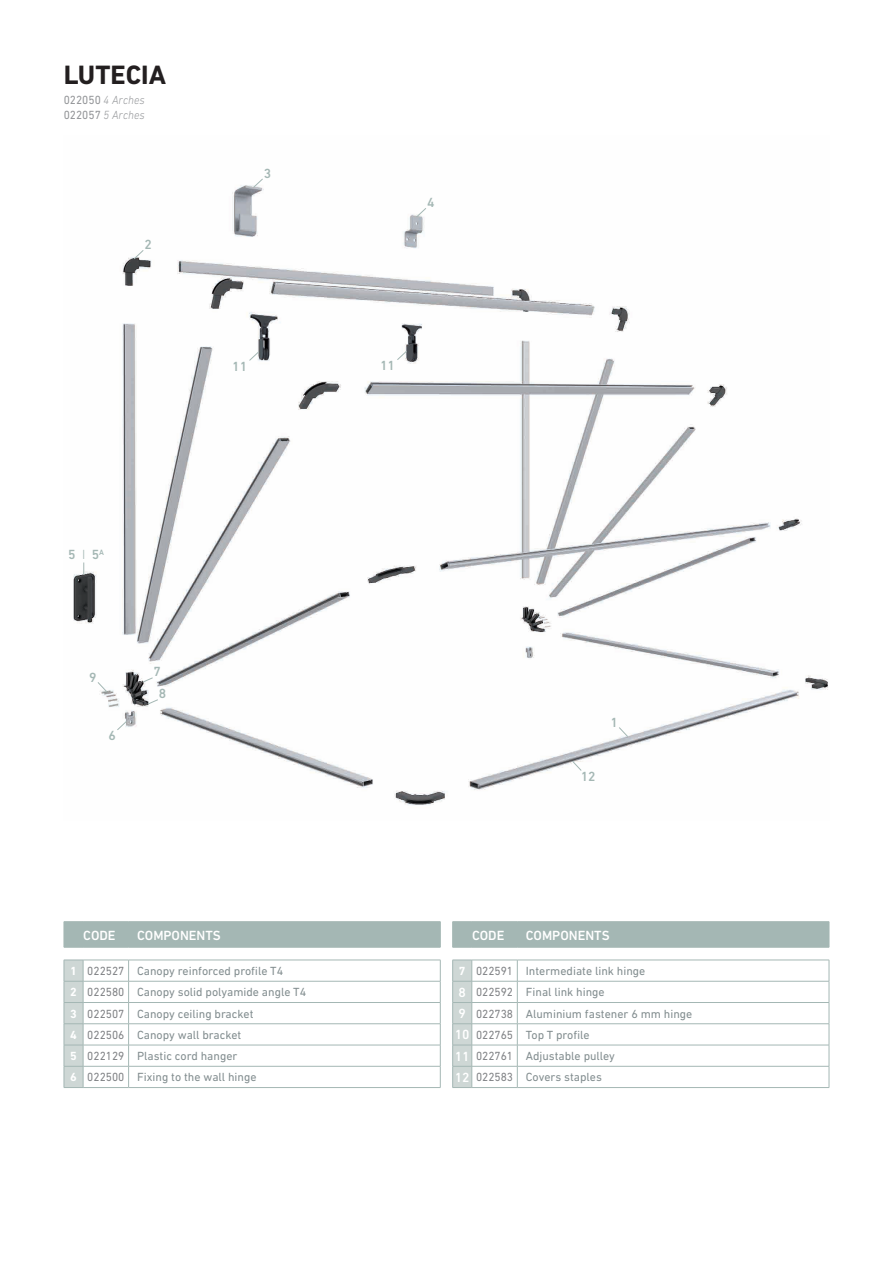
<style>
.page{position:relative;width:893px;height:1263px;background:#fff}
.page>*{position:absolute;margin:0;border:0;box-sizing:border-box;transform-origin:0 0}
._0_1_Titulo{font:700 27px "DIN Next LT Pro";color:#231f20}
.t1{font:500 13.5px "DIN Next LT Pro";color:#fff}
._0_7_Numero_Explosio{font:500 13.5px "DIN Next LT Pro";color:#a4b7b4}
.t2{font:12px "DIN Next LT Pro";color:#838e90}
.t3{font:12px "DIN Next LT Pro";color:#808285;scale:.95 1}
.t4{font:italic 300 12px "DIN Next LT Pro";color:#939598;scale:.95 1}
.t5{font:700 12px "DIN Next LT Pro";color:#fff}
.s1{font-weight:400;font-style:normal}
.s2{font-weight:300}
</style>
<div class="page">
<hr style="left:83px;top:960px;width:46px;height:1px;background:#a4b7b4">
<hr style="left:129px;top:960px;width:311px;height:1px;background:#a4b7b4">
<hr style="left:83px;top:981px;width:46px;height:1px;background:#a4b7b4">
<hr style="left:129px;top:981px;width:311px;height:1px;background:#a4b7b4">
<hr style="left:83px;top:1002px;width:46px;height:1px;background:#a4b7b4">
<hr style="left:129px;top:1002px;width:311px;height:1px;background:#a4b7b4">
<hr style="left:83px;top:1023px;width:46px;height:1px;background:#a4b7b4">
<hr style="left:129px;top:1023px;width:311px;height:1px;background:#a4b7b4">
<hr style="left:83px;top:1045px;width:46px;height:1px;background:#a4b7b4">
<hr style="left:129px;top:1045px;width:311px;height:1px;background:#a4b7b4">
<hr style="left:83px;top:1066px;width:46px;height:1px;background:#a4b7b4">
<hr style="left:129px;top:1066px;width:311px;height:1px;background:#a4b7b4">
<svg style="left:128px;top:960px;width:1px;height:127px"></svg>
<svg style="left:440px;top:960px;width:1px;height:127px"></svg>
<svg style="left:64px;top:960px;width:20px;height:128px;background:#c9d3d1"></svg>
<hr style="left:83px;top:1087px;width:46px;height:1px;background:#a4b7b4">
<hr style="left:129px;top:1087px;width:311px;height:1px;background:#a4b7b4">
<div style="left:64px;top:921px;width:377px;height:27px;background:#a4b7b4"></div>
<hr style="left:83px;top:947px;width:46px;height:1px;background:#a4b7b4">
<hr style="left:129px;top:947px;width:311px;height:1px;background:#a4b7b4">
<hr style="left:472px;top:1002px;width:45px;height:1px;background:#a4b7b4">
<hr style="left:517px;top:1002px;width:312px;height:1px;background:#a4b7b4">
<hr style="left:472px;top:1023px;width:45px;height:1px;background:#a4b7b4">
<hr style="left:517px;top:1023px;width:312px;height:1px;background:#a4b7b4">
<hr style="left:472px;top:1045px;width:45px;height:1px;background:#a4b7b4">
<hr style="left:517px;top:1045px;width:312px;height:1px;background:#a4b7b4">
<hr style="left:472px;top:1066px;width:45px;height:1px;background:#a4b7b4">
<hr style="left:517px;top:1066px;width:312px;height:1px;background:#a4b7b4">
<hr style="left:472px;top:1087px;width:45px;height:1px;background:#a4b7b4">
<hr style="left:517px;top:1087px;width:312px;height:1px;background:#a4b7b4">
<hr style="left:472px;top:960px;width:45px;height:1px;background:#a4b7b4">
<hr style="left:517px;top:960px;width:312px;height:1px;background:#a4b7b4">
<svg style="left:517px;top:960px;width:1px;height:127px"></svg>
<svg style="left:829px;top:960px;width:1px;height:127px"></svg>
<svg style="left:452px;top:960px;width:21px;height:128px;background:#c9d3d1"></svg>
<hr style="left:472px;top:981px;width:45px;height:1px;background:#a4b7b4">
<hr style="left:517px;top:981px;width:312px;height:1px;background:#a4b7b4">
<div style="left:452px;top:921px;width:378px;height:27px;background:#a4b7b4"></div>
<hr style="left:472px;top:947px;width:45px;height:1px;background:#a4b7b4">
<hr style="left:517px;top:947px;width:312px;height:1px;background:#a4b7b4">
<img style="left:73px;top:185px;width:755px;height:620px">
<svg style="left:97px;top:681px;width:11px;height:12px"></svg>
<svg style="left:618px;top:726px;width:11px;height:12px"></svg>
<svg style="left:116px;top:720px;width:12px;height:11px"></svg>
<svg style="left:396px;top:350px;width:12px;height:11px"></svg>
<svg style="left:572px;top:760px;width:10px;height:11px"></svg>
<svg style="left:248px;top:351px;width:12px;height:10px"></svg>
<svg style="left:133px;top:249px;width:11px;height:11px"></svg>
<svg style="left:252px;top:178px;width:12px;height:11px"></svg>
<svg style="left:416px;top:207px;width:11px;height:11px"></svg>
<svg style="left:147px;top:699px;width:12px;height:6px"></svg>
<svg style="left:142px;top:677px;width:12px;height:6px"></svg>
<svg style="left:83px;top:562px;width:1px;height:13px"></svg>
<p class="_0_1_Titulo" style="left:64px;top:59px;width:104px">LUTECIA</p>
<p class="t4" style="left:64px;top:93px;width:87px"><span class="s1">022050</span> 4 Arches</p>
<p class="t4" style="left:64px;top:108px;width:87px"><span class="s1">022057</span> 5 Arches</p>
<p class="_0_7_Numero_Explosio" style="left:144px;top:237px;width:9px">2</p>
<p class="_0_7_Numero_Explosio" style="left:264px;top:165px;width:9px">3</p>
<p class="_0_7_Numero_Explosio" style="left:232px;top:358px;width:16px">11</p>
<p class="_0_7_Numero_Explosio" style="left:68px;top:547px;width:37px">5 <span class="s2">I</span> 5<sup>A</sup></p>
<p class="_0_7_Numero_Explosio" style="left:89px;top:669px;width:9px">9</p>
<p class="_0_7_Numero_Explosio" style="left:109px;top:728px;width:9px">6</p>
<p class="_0_7_Numero_Explosio" style="left:154px;top:664px;width:9px">7</p>
<p class="_0_7_Numero_Explosio" style="left:159px;top:686px;width:9px">8</p>
<p class="t1" style="left:83px;top:927px;width:34px">CODE</p>
<p class="t1" style="left:137px;top:927px;width:85px">COMPONENTS</p>
<p class="t5" style="left:70px;top:964px;width:8px">1</p>
<p class="t3" style="left:87px;top:964px;width:41px">022527</p>
<p class="t2" style="left:137px;top:964px;width:148px">Canopy reinforced profile T4</p>
<p class="t5" style="left:70px;top:985px;width:8px">2</p>
<p class="t3" style="left:87px;top:985px;width:41px">022580</p>
<p class="t2" style="left:137px;top:985px;width:171px">Canopy solid polyamide angle T4</p>
<p class="t5" style="left:70px;top:1006px;width:8px">3</p>
<p class="t3" style="left:87px;top:1007px;width:41px">022507</p>
<p class="t2" style="left:137px;top:1007px;width:118px">Canopy ceiling bracket</p>
<p class="t5" style="left:70px;top:1028px;width:8px">4</p>
<p class="t3" style="left:87px;top:1028px;width:41px">022506</p>
<p class="t2" style="left:137px;top:1028px;width:106px">Canopy wall bracket</p>
<p class="t5" style="left:70px;top:1049px;width:8px">5</p>
<p class="t3" style="left:87px;top:1049px;width:41px">022129</p>
<p class="t2" style="left:137px;top:1049px;width:102px">Plastic cord hanger</p>
<p class="t5" style="left:70px;top:1070px;width:8px">6</p>
<p class="t3" style="left:87px;top:1070px;width:41px">022500</p>
<p class="t2" style="left:137px;top:1070px;width:121px">Fixing to the wall hinge</p>
<p class="_0_7_Numero_Explosio" style="left:427px;top:194px;width:9px">4</p>
<p class="_0_7_Numero_Explosio" style="left:380px;top:358px;width:16px">11</p>
<p class="_0_7_Numero_Explosio" style="left:610px;top:714px;width:9px">1</p>
<p class="_0_7_Numero_Explosio" style="left:581px;top:768px;width:16px">12</p>
<p class="t1" style="left:472px;top:927px;width:34px">CODE</p>
<p class="t1" style="left:526px;top:927px;width:85px">COMPONENTS</p>
<p class="t5" style="left:459px;top:964px;width:8px">7</p>
<p class="t3" style="left:476px;top:964px;width:41px">022591</p>
<p class="t2" style="left:526px;top:964px;width:121px">Intermediate link hinge</p>
<p class="t1" style="left:459px;top:984px;width:9px">8</p>
<p class="t3" style="left:476px;top:985px;width:41px">022592</p>
<p class="t2" style="left:526px;top:985px;width:80px">Final link hinge</p>
<p class="t1" style="left:459px;top:1006px;width:9px">9</p>
<p class="t3" style="left:476px;top:1007px;width:41px">022738</p>
<p class="t2" style="left:526px;top:1007px;width:168px">Aluminium fastener 6 mm hinge</p>
<p class="t1" style="left:455px;top:1027px;width:16px">10</p>
<p class="t3" style="left:476px;top:1028px;width:41px">022765</p>
<p class="t2" style="left:526px;top:1028px;width:65px">Top T profile</p>
<p class="t1" style="left:455px;top:1048px;width:16px">11</p>
<p class="t3" style="left:476px;top:1049px;width:41px">022761</p>
<p class="t2" style="left:526px;top:1049px;width:91px">Adjustable pulley</p>
<p class="t1" style="left:455px;top:1069px;width:16px">12</p>
<p class="t3" style="left:476px;top:1070px;width:41px">022583</p>
<p class="t2" style="left:526px;top:1070px;width:78px">Covers staples</p>
</div>
